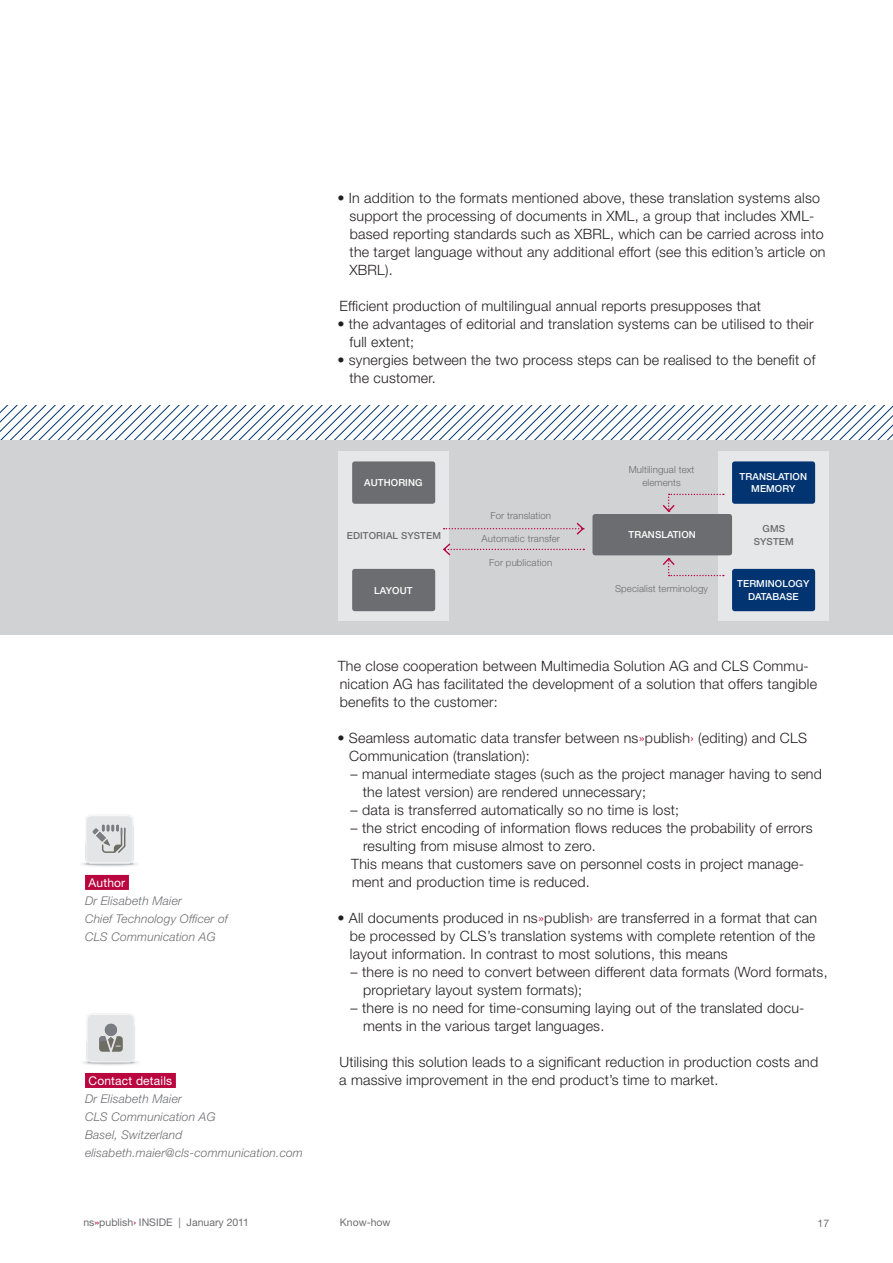
<style>
.page{position:relative;width:893px;height:1263px;background:#fff}
.page>*{position:absolute;margin:0;border:0;box-sizing:border-box;transform-origin:0 0}
.t1{font:300 14.25px/18px "Helvetica Neue LT Std";letter-spacing:.015em;color:#231f20}
.t2{font:italic 300 12px/18px "Helvetica Neue LT Std";letter-spacing:.015em;color:#6c6d70}
.t3{font:12px "Helvetica Neue LT Std";letter-spacing:.015em;color:#fff}
.t4{font:10.5px "Helvetica Neue LT Std";color:#6c6d70}
.t5{font:300 9.75px/12.5px "Helvetica Neue LT Std";letter-spacing:.01em;color:#6c6d70;text-align:center}
.t6{font:500 9.75px/12.5px "Helvetica Neue LT Std";letter-spacing:.01em;color:#fff}
.t7{font:500 9.75px "Helvetica Neue LT Std";letter-spacing:.01em;color:#6c6d70}
.s1{color:#b9063f}
</style>
<div class="page">
<div style="left:85px;top:875px;width:44px;height:15px;background:#b9063f"></div>
<div style="left:80px;top:861px;width:59px;height:6px;background:#f9f9f9;border-radius:50%"></div>
<div style="left:81px;top:861px;width:57px;height:6px;background:#edf1f1;border-radius:50%"></div>
<div style="left:81px;top:861px;width:57px;height:5px;background:#f5f6f6;border-radius:50%"></div>
<div style="left:82px;top:861px;width:55px;height:5px;background:#f1f3f3;border-radius:50%"></div>
<hr style="left:83px;top:862px;width:53px;height:4px;background:#edeff0;border-radius:50%">
<hr style="left:85px;top:862px;width:49px;height:4px;background:#dadbdd;border-radius:50%">
<svg style="left:85px;top:815px;width:49px;height:50px;background:#d6d7d9"></svg>
<div style="left:85px;top:1073px;width:91px;height:15px;background:#b9063f"></div>
<div style="left:81px;top:1059px;width:59px;height:7px;background:#f3f4f4;border-radius:50%"></div>
<div style="left:81px;top:1059px;width:59px;height:6px;background:#f9f9f9;border-radius:50%"></div>
<div style="left:82px;top:1060px;width:57px;height:5px;background:#f5f6f6;border-radius:50%"></div>
<div style="left:83px;top:1060px;width:55px;height:5px;background:#f1f3f3;border-radius:50%"></div>
<svg style="left:84px;top:1060px;width:53px;height:5px"></svg>
<hr style="left:85px;top:1060px;width:52px;height:4px;background:#edeff0;border-radius:50%">
<hr style="left:85px;top:1061px;width:51px;height:3px;background:#f0f0f1;border-radius:50%">
<hr style="left:86px;top:1061px;width:49px;height:3px;background:#e2e3e5;border-radius:50%">
<hr style="left:87px;top:1061px;width:48px;height:3px;background:#e6e7e9;border-radius:50%">
<hr style="left:87px;top:1061px;width:47px;height:3px;background:#d8d9db;border-radius:50%">
<svg style="left:86px;top:1013px;width:49px;height:50px;background:#d2d3d3"></svg>
<svg style="left:0;top:405px;width:893px;height:35px"></svg>
<div style="left:0;top:440px;width:893px;height:195px;background:#d1d2d4"></div>
<div style="left:339px;top:452px;width:110px;height:169px;background:#e6e7e9"></div>
<div style="left:719px;top:452px;width:110px;height:169px;background:#e6e7e9"></div>
<div style="left:352px;top:461px;width:83px;height:43px;background:#6c6d70;border-radius:3px"></div>
<div style="left:732px;top:461px;width:83px;height:43px;background:#013470;border-radius:3px"></div>
<div style="left:352px;top:569px;width:83px;height:42px;background:#6c6d70;border-radius:3px"></div>
<div style="left:732px;top:569px;width:83px;height:42px;background:#013470;border-radius:3px"></div>
<div style="left:592px;top:514px;width:140px;height:41px;background:#6c6d70;border-radius:3px"></div>
<svg style="left:444px;top:522px;width:141px;height:13px"></svg>
<svg style="left:443px;top:543px;width:141px;height:13px"></svg>
<svg style="left:662px;top:494px;width:62px;height:19px"></svg>
<svg style="left:662px;top:557px;width:62px;height:19px"></svg>
<p class="t1" style="left:349px;top:188px;width:478px;text-indent:-12px">• In addition to the formats mentioned above, these translation systems also support the processing of documents in XML, a group that includes XML&shy;based reporting standards such as XBRL, which can be carried across into the target language without any additional effort (see this edition’s article on XBRL).</p>
<p class="t1" style="left:340px;top:296px;width:423px">Efficient production of multilingual annual reports presupposes that</p>
<p class="t1" style="left:350px;top:314px;width:466px;text-indent:-12px">• the advantages of editorial and translation systems can be utilised to their full extent;</p>
<p class="t1" style="left:350px;top:350px;width:467px;text-indent:-12px">• synergies between the two process steps can be realised to the benefit of the customer.</p>
<p class="t6" style="left:364px;top:476px;width:41px">AUTHORING</p>
<p class="t5" style="left:490px;top:509px;width:62px">For translation</p>
<p class="t5" style="left:629px;top:463px;width:67px">Multilingual text elements</p>
<p class="t6" style="left:740px;top:470px;width:13px">TRANSLATI</p>
<p class="t6" style="left:792px;top:470px;width:15px">ON</p>
<p class="t6" style="left:751px;top:482px;width:9px">MEM</p>
<p class="t6" style="left:775px;top:482px;width:22px">ORY</p>
<p class="t3" style="left:89px;top:875px;width:38px">Author</p>
<p class="t2" style="left:85px;top:891px;width:145px">Dr Elisabeth Maier<br>Chief Technology Officer of<br>CLS Communication AG</p>
<p class="t3" style="left:89px;top:1073px;width:85px">Contact details</p>
<p class="t2" style="left:85px;top:1089px;width:219px">Dr Elisabeth Maier<br>CLS Communication AG<br>Basel, Switzerland elisabeth.maier@cls-communication.com</p>
<p class="t7" style="left:762px;top:523px;width:9px">GMS</p>
<p class="t7" style="left:347px;top:529px;width:96px">EDITORIAL SYSTEM</p>
<p class="t6" style="left:628px;top:528px;width:69px">TRANSLATION</p>
<p class="t5" style="left:482px;top:532px;width:80px">Automatic transfer</p>
<p class="t7" style="left:754px;top:536px;width:21px">SYSTEM</p>
<p class="t5" style="left:489px;top:556px;width:65px">For publication</p>
<p class="t5" style="left:615px;top:582px;width:95px">Specialist terminology</p>
<p class="t6" style="left:374px;top:584px;width:37px">LAYOUT</p>
<p class="t6" style="left:748px;top:577px;width:63px;text-indent:-11px">TERMINOLOGY<br>DATABASE</p>
<p class="t1" style="left:338px;top:656px;width:481px">The close cooperation between Multimedia Solution AG and CLS Commu&shy;nication AG has facilitated the development of a solution that offers tangible benefits to the customer:</p>
<p class="t1" style="left:349px;top:728px;width:459px;text-indent:-12px">• Seamless automatic data transfer between ns<span class="s1">»</span>publish<span class="s1">›</span> (editing) and CLS<br>Communication (translation):</p>
<p class="t1" style="left:363px;top:764px;width:461px;text-indent:-12px">– manual intermediate stages (such as the project manager having to send the latest version) are rendered unnecessary;</p>
<p class="t1" style="left:351px;top:800px;width:330px">– data is transferred automatically so no time is lost;</p>
<p class="t1" style="left:351px;top:818px;width:463px">– the strict encoding of information flows reduces the probability of errors</p>
<p class="t1" style="left:363px;top:836px;width:234px">resulting from misuse almost to zero.</p>
<p class="t1" style="left:351px;top:854px;width:454px">This means that customers save on personnel costs in project manage-</p>
<p class="t1" style="left:352px;top:872px;width:239px">ment and production time is reduced.</p>
<p class="t1" style="left:350px;top:908px;width:469px;text-indent:-12px">• All documents produced in ns<span class="s1">»</span>publish<span class="s1">›</span> are transferred in a format that can be processed by CLS’s translation systems with complete retention of the layout information. In contrast to most solutions, this means</p>
<p class="t1" style="left:363px;top:962px;width:466px;text-indent:-12px">– there is no need to convert between different data formats (Word formats, proprietary layout system formats);</p>
<p class="t1" style="left:363px;top:998px;width:443px;text-indent:-12px">– there is no need for time-consuming laying out of the translated docu&shy;ments in the various target languages.</p>
<p class="t1" style="left:339px;top:1052px;width:480px">Utilising this solution leads to a significant reduction in production costs and a massive improvement in the end product’s time to market.</p>
<p class="t4" style="left:83px;top:1216px;width:167px">ns<span class="s1">»</span>publish<span class="s1">›</span> INSIDE | January 2011</p>
<p class="t4" style="left:340px;top:1216px;width:52px">Know-how</p>
<p class="t4" style="left:817px;top:1217px;width:13px">17</p>
</div>
